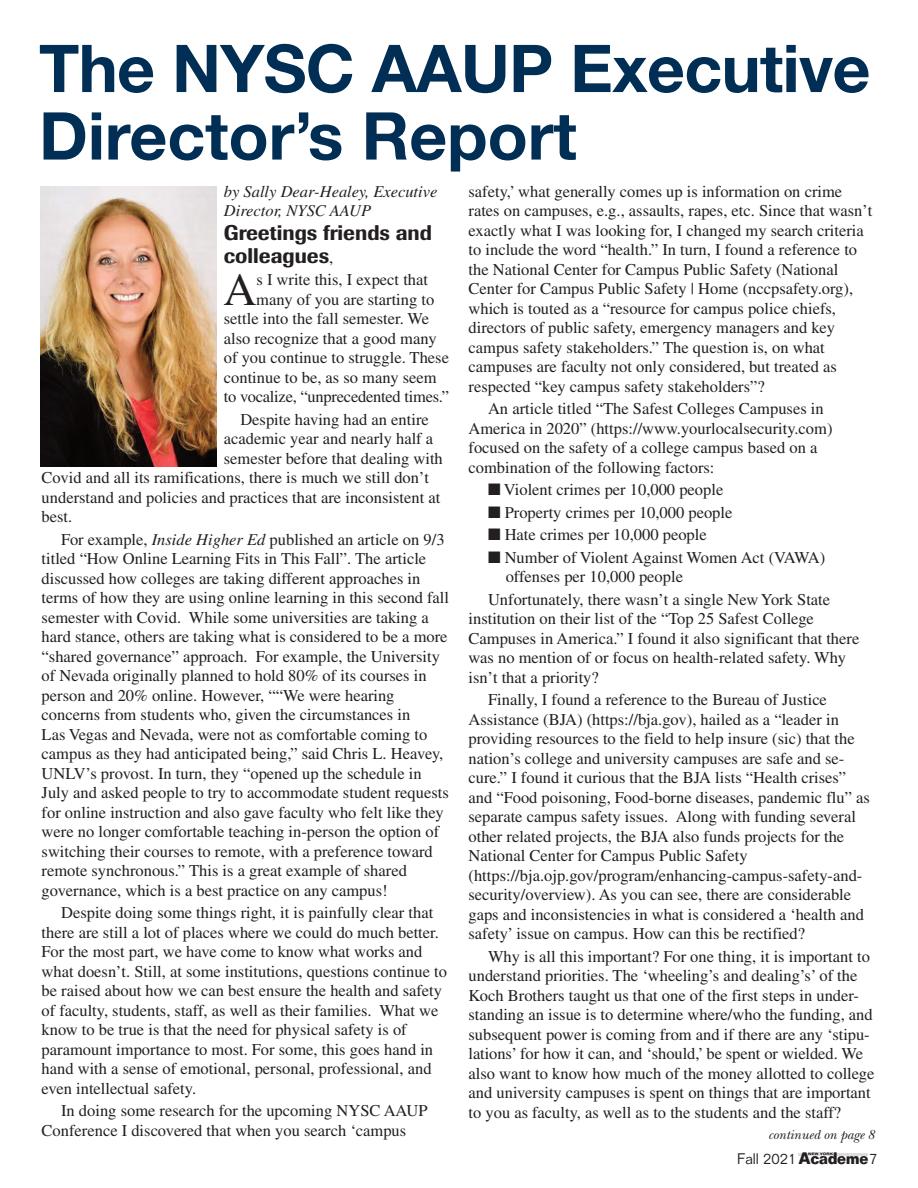
<style>
.page{position:relative;width:918px;height:1188px;background:#fff}
.page>*{position:absolute;margin:0;border:0;box-sizing:border-box;transform-origin:0 0}
.t1{font:700 66px/67.5px "Helvetica Neue";letter-spacing:-.01em;color:#002e54}
.t2{font:45.9px "Times";color:#231f20}
.t3{font:500 21px/22.5px "Imago";color:#231f20}
.t4{font:16.5px/19.5px "Times";color:#231f20}
.t5{font:italic 16.5px/19.5px "Times";color:#231f20}
.t6{font:300 15px "Folio";color:#231f20}
.t7{font:italic 13.5px "New Baskerville";color:#231f20}
.t8{font:700 3.45px "Folio";color:#231f20;scale:1.2 1}
.s1{font-family:"Times";font-weight:400;font-size:16.5px}
.s2{font-style:italic}
.s3{font-weight:700;font-size:16.35px}
</style>
<div class="page">
<hr style="left:799px;top:1153px;width:69px;height:2px;background:#dcdddf">
<img style="left:40px;top:187px;width:176px;height:279px">
<h1 class="t1" style="left:39px;top:41px;width:833px">The NYSC AAUP Executive<br>Director’s Report</h1>
<p class="t5" style="left:224px;top:183px;width:215px">by Sally Dear-Healey, Executive<br>Director, NYSC AAUP</p>
<p class="t3" style="left:224px;top:224px;width:210px">Greetings friends and colleagues<span class="s1">,</span></p>
<h2 class="t2" style="left:223px;top:273px;width:35px">A</h2>
<p class="t4" style="left:256px;top:272px;width:173px">s I write this, I expect that</p>
<p class="t4" style="left:256px;top:291px;width:180px">many of you are starting to</p>
<p class="t4" style="left:224px;top:311px;width:207px">settle into the fall semester. We</p>
<p class="t4" style="left:224px;top:330px;width:214px">also recognize that a good many</p>
<p class="t4" style="left:224px;top:350px;width:227px">of you continue to struggle. These</p>
<p class="t4" style="left:224px;top:369px;width:214px">continue to be, as so many seem</p>
<p class="t4" style="left:224px;top:389px;width:227px">to vocalize, “unprecedented times.”</p>
<p class="t4" style="left:240px;top:411px;width:190px">Despite having had an entire</p>
<p class="t4" style="left:224px;top:431px;width:211px">academic year and nearly half a</p>
<p class="t4" style="left:224px;top:450px;width:221px">semester before that dealing with</p>
<p class="t4" style="left:42px;top:470px;width:389px">Covid and all its ramifications, there is much we still don’t</p>
<p class="t4" style="left:42px;top:489px;width:400px">understand and policies and practices that are inconsistent at</p>
<p class="t4" style="left:42px;top:509px;width:32px">best.</p>
<p class="t4" style="left:42px;top:531px;width:409px;text-indent:20px">For example, <span class="s2">Inside Higher Ed</span> published an article on 9/3 titled “How Online Learning Fits in This Fall”. The article discussed how colleges are taking different approaches in terms of how they are using online learning in this second fall semester with Covid. While some universities are taking a hard stance, others are taking what is considered to be a more “shared governance” approach. For example, the University of Nevada originally planned to hold 80% of its courses in person and 20% online. However, ““We were hearing concerns from students who, given the circumstances in<br>Las Vegas and Nevada, were not as comfortable coming to campus as they had anticipated being,” said Chris L. Heavey, UNLV’s provost. In turn, they “opened up the schedule in July and asked people to try to accommodate student requests for online instruction and also gave faculty who felt like they were no longer comfortable teaching in-person the option of switching their courses to remote, with a preference toward remote synchronous.” This is a great example of shared governance, which is a best practice on any campus!</p>
<p class="t4" style="left:42px;top:905px;width:407px;text-indent:20px">Despite doing some things right, it is painfully clear that there are still a lot of places where we could do much better.<br>For the most part, we have come to know what works and what doesn’t. Still, at some institutions, questions continue to be raised about how we can best ensure the health and safety of faculty, students, staff, as well as their families. What we know to be true is that the need for physical safety is of paramount importance to most. For some, this goes hand in hand with a sense of emotional, personal, professional, and even intellectual safety.</p>
<p class="t4" style="left:42px;top:1103px;width:388px;text-indent:19px">In doing some research for the upcoming NYSC AAUP<br>Conference I discovered that when you search ‘campus</p>
<p class="t4" style="left:469px;top:183px;width:405px">safety,’ what generally comes up is information on crime rates on campuses, e.g., assaults, rapes, etc. Since that wasn’t exactly what I was looking for, I changed my search criteria to include the word “health.” In turn, I found a reference to the National Center for Campus Public Safety (National Center for Campus Public Safety | Home (nccpsafety.org), which is touted as a “resource for campus police chiefs, directors of public safety, emergency managers and key campus safety stakeholders.” The question is, on what campuses are faculty not only considered, but treated as respected “key campus safety stakeholders”?</p>
<p class="t4" style="left:469px;top:401px;width:366px;text-indent:20px">An article titled “The Safest Colleges Campuses in America in 2020” (https://www.yourlocalsecurity.com) focused on the safety of a college campus based on a combination of the following factors:</p>
<p class="t4" style="left:488px;top:482px;width:237px">■ Violent crimes per 10,000 people</p>
<p class="t4" style="left:488px;top:504px;width:246px">■ Property crimes per 10,000 people</p>
<p class="t4" style="left:488px;top:527px;width:220px">■ Hate crimes per 10,000 people</p>
<p class="t4" style="left:506px;top:549px;width:321px;text-indent:-18px">■ Number of Violent Against Women Act (VAWA) offenses per 10,000 people</p>
<p class="t4" style="left:469px;top:591px;width:392px;text-indent:20px">Unfortunately, there wasn’t a single New York State institution on their list of the “Top 25 Safest College Campuses in America.” I found it also significant that there was no mention of or focus on health-related safety. Why isn’t that a priority?</p>
<p class="t4" style="left:469px;top:692px;width:403px;text-indent:20px">Finally, I found a reference to the Bureau of Justice Assistance (BJA) (https://bja.gov), hailed as a “leader in providing resources to the field to help insure (sic) that the nation’s college and university campuses are safe and se&shy;cure.” I found it curious that the BJA lists “Health crises” and “Food poisoning, Food-borne diseases, pandemic flu” as separate campus safety issues. Along with funding several other related projects, the BJA also funds projects for the National Center for Campus Public Safety (https://bja.ojp.gov/program/enhancing-campus-safety-and&shy;security/overview). As you can see, there are considerable gaps and inconsistencies in what is considered a ‘health and safety’ issue on campus. How can this be rectified?</p>
<p class="t4" style="left:469px;top:948px;width:407px;text-indent:20px">Why is all this important? For one thing, it is important to understand priorities. The ‘wheeling’s and dealing’s’ of the Koch Brothers taught us that one of the first steps in under&shy;standing an issue is to determine where/who the funding, and subsequent power is coming from and if there are any ‘stipu&shy;lations’ for how it can, and ‘should,’ be spent or wielded. We also want to know how much of the money allotted to college and university campuses is spent on things that are important to you as faculty, as well as to the students and the staff?</p>
<p class="t7" style="left:768px;top:1129px;width:108px">continued on page 8</p>
<p class="t6" style="left:737px;top:1154px;width:142px">Fall 2021 <span class="s3">Academe</span>7</p>
<p class="t8" style="left:808px;top:1153px;width:22px">NEW YORK</p>
</div>
